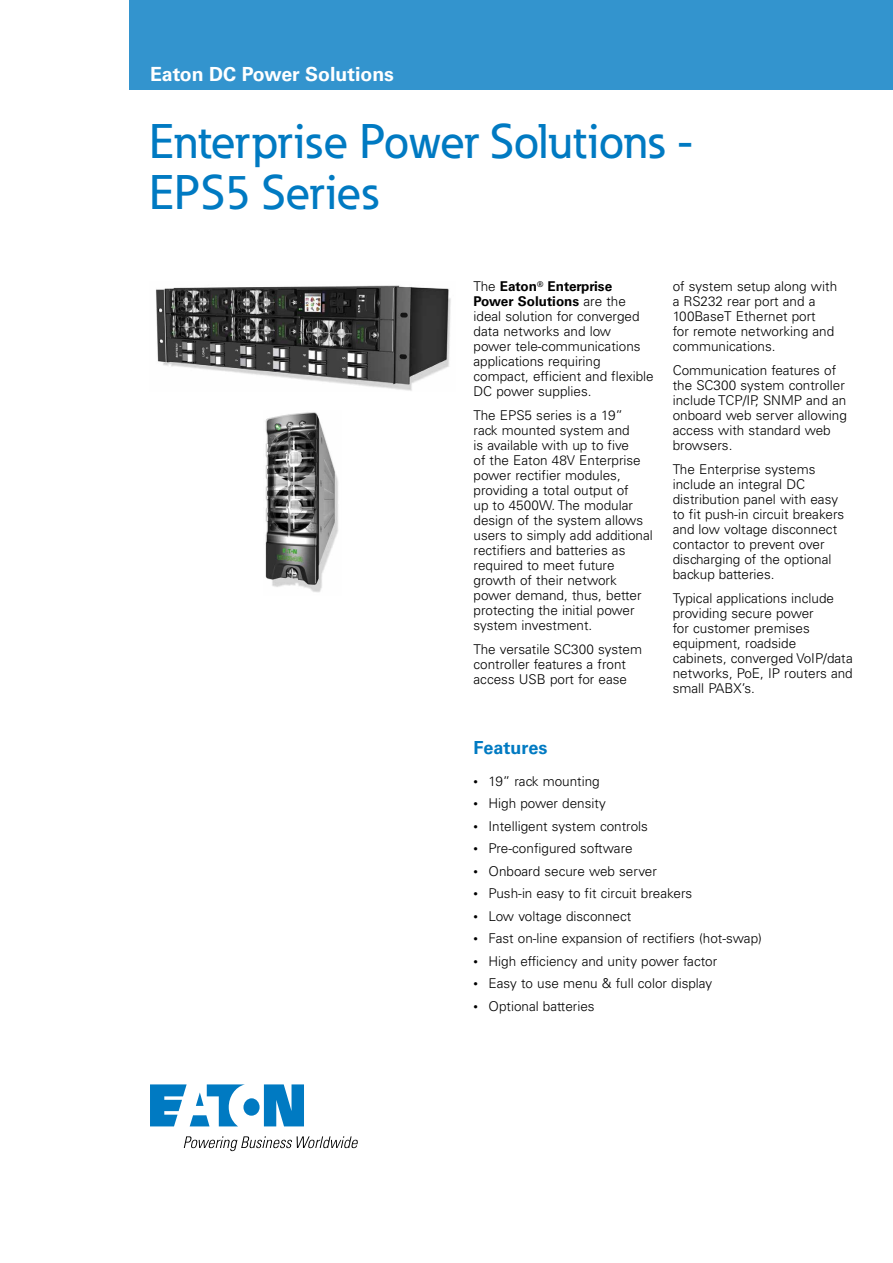
<style>
.page{position:relative;width:893px;height:1263px;background:#fff}
.page>*{position:absolute;margin:0;border:0;box-sizing:border-box;transform-origin:0 0}
.t1{font:500 48px/51px "Eaton";color:#007ac2}
.t2{font:700 19.5px "Univers LT Std";color:#fff}
.t3{font:700 18px "Univers LT Std";color:#007ac2}
.t4{font:300 13.5px/15px "Univers LT Std";color:#000}
.s1{font-weight:700}
.s2{font-size:9px}
</style>
<div class="page">
<svg style="left:150px;top:1084px;width:154px;height:42px"></svg>
<svg style="left:184px;top:1136px;width:174px;height:15px"></svg>
<img style="left:156px;top:285px;width:295px;height:106px">
<img style="left:265px;top:412px;width:73px;height:181px">
<div style="left:129px;top:0;width:764px;height:90px;background:#3394ce"></div>
<h2 class="t2" style="left:150px;top:63px;width:246px">Eaton DC Power Solutions</h2>
<h1 class="t1" style="left:149px;top:116px;width:545px">Enterprise Power Solutions -<br>EPS5 Series</h1>
<p class="t4" style="left:473px;top:279px;width:182px">The <span class="s1">Eaton</span><sup>®</sup> <span class="s1">Enterprise<br>Power Solutions</span> are the ideal solution for converged data networks and low<br>power tele-communications applications requiring compact, efficient and flexible<br>DC power supplies.</p>
<p class="t4" style="left:473px;top:408px;width:181px">The EPS5 series is a 19”<br>rack mounted system and<br>is available with up to five<br>of the Eaton 48V Enterprise power rectifier modules, providing a total output of<br>up to 4500W. The modular design of the system allows users to simply add additional rectifiers and batteries as required to meet future growth of their network power demand, thus, better protecting the initial power system investment.</p>
<p class="t4" style="left:473px;top:642px;width:170px">The versatile SC300 system controller features a front access USB port for ease</p>
<p class="t4" style="left:673px;top:279px;width:166px">of system setup along with a RS232 rear port and a<br>100BaseT Ethernet port<br>for remote networking and communications.</p>
<p class="t4" style="left:673px;top:363px;width:176px">Communication features of the SC300 system controller include TCP/IP, SNMP and an onboard web server allowing access with standard web browsers.</p>
<p class="t4" style="left:673px;top:462px;width:173px">The Enterprise systems include an integral DC distribution panel with easy to fit push-in circuit breakers and low voltage disconnect contactor to prevent over discharging of the optional backup batteries.</p>
<p class="t4" style="left:673px;top:591px;width:182px">Typical applications include providing secure power<br>for customer premises equipment, roadside cabinets, converged VoIP/data networks, PoE, IP routers and small PABX’s.</p>
<h3 class="t3" style="left:473px;top:737px;width:76px">Features</h3>
<p class="t4" style="left:473px;top:773px;width:128px"><span class="s2">•</span> 19” rack mounting</p>
<p class="t4" style="left:473px;top:796px;width:134px"><span class="s2">•</span> High power density</p>
<p class="t4" style="left:473px;top:818px;width:176px"><span class="s2">•</span> Intelligent system controls</p>
<p class="t4" style="left:473px;top:841px;width:161px"><span class="s2">•</span> Pre-configured software</p>
<p class="t4" style="left:473px;top:863px;width:185px"><span class="s2">•</span> Onboard secure web server</p>
<p class="t4" style="left:473px;top:886px;width:220px"><span class="s2">•</span> Push-in easy to fit circuit breakers</p>
<p class="t4" style="left:473px;top:908px;width:159px"><span class="s2">•</span> Low voltage disconnect</p>
<p class="t4" style="left:473px;top:931px;width:290px"><span class="s2">•</span> Fast on-line expansion of rectifiers (hot-swap)</p>
<p class="t4" style="left:473px;top:953px;width:245px"><span class="s2">•</span> High efficiency and unity power factor</p>
<p class="t4" style="left:473px;top:976px;width:240px"><span class="s2">•</span> Easy to use menu &amp; full color display</p>
<p class="t4" style="left:473px;top:998px;width:123px"><span class="s2">•</span> Optional batteries</p>
</div>
